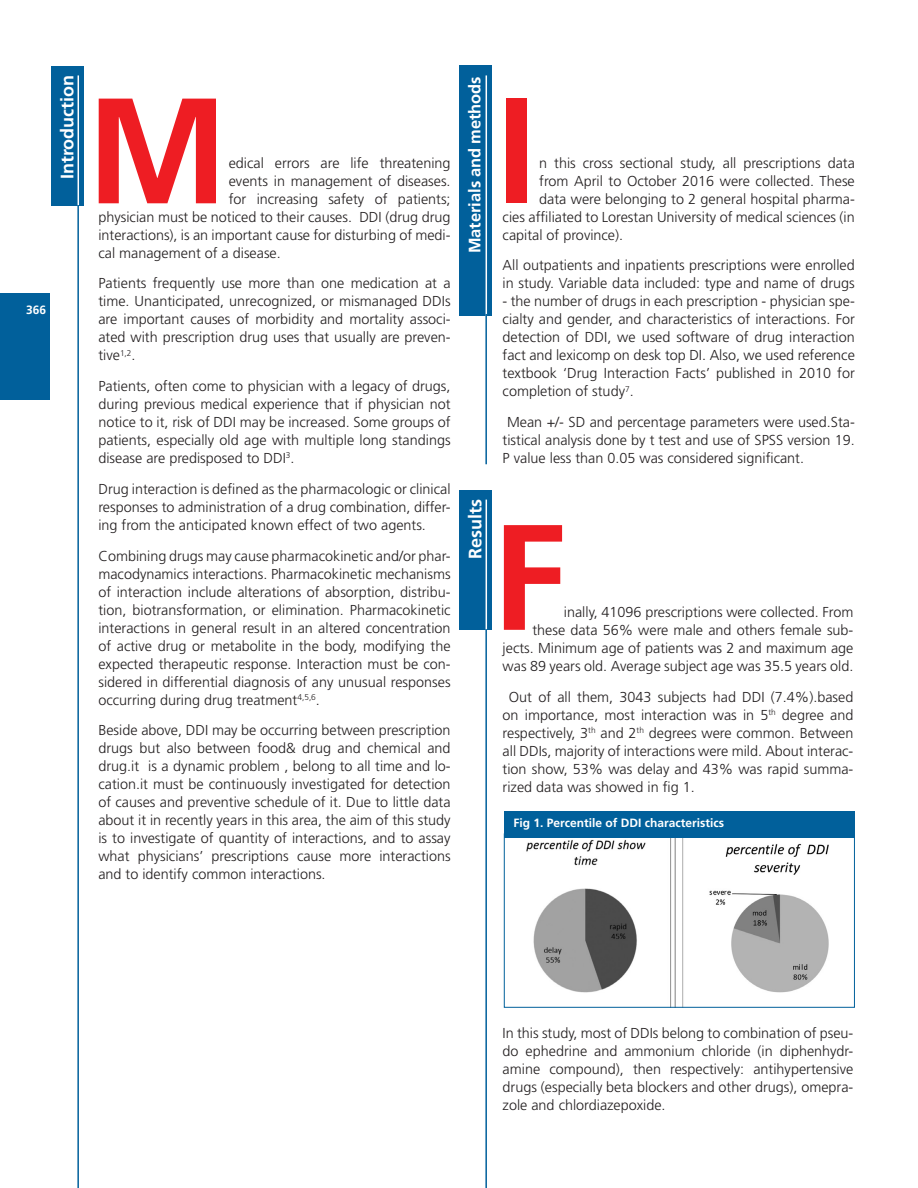
<style>
.page{position:relative;width:918px;height:1188px;background:#fff}
.page>*{position:absolute;margin:0;border:0;box-sizing:border-box;transform-origin:0 0}
.t1{font:700 18px "Frutiger";color:#fff}
.t2{font:700 16.5px "Frutiger";color:#fff}
.t3{font:300 14.4px/18px "Frutiger";color:#231f20;text-align:justify}
.t4{font:700 12px "Frutiger";color:#fff}
</style>
<div class="page">
<div style="left:0;top:293px;width:50px;height:107px;background:#01609b"></div>
<div style="left:52px;top:66px;width:32px;height:140px;background:#01609b"></div>
<hr style="left:78px;top:75px;width:1px;height:131px;background:#fff">
<hr style="left:77px;top:205px;width:2px;height:983px;background:#01609b">
<svg style="left:99px;top:99px;width:117px;height:104px"></svg>
<div style="left:506px;top:99px;width:21px;height:104px;background:#ee1d23"></div>
<div style="left:460px;top:66px;width:32px;height:250px;background:#01609b"></div>
<hr style="left:486px;top:75px;width:1px;height:241px;background:#fff">
<hr style="left:485px;top:314px;width:2px;height:150px;background:#01609b">
<div style="left:460px;top:490px;width:32px;height:140px;background:#01609b"></div>
<hr style="left:486px;top:500px;width:1px;height:130px;background:#fff">
<hr style="left:485px;top:629px;width:2px;height:559px;background:#01609b">
<svg style="left:504px;top:525px;width:58px;height:105px"></svg>
<img style="left:526px;top:838px;width:303px;height:168px">
<div style="left:504px;top:834px;width:351px;height:174px;border:1px solid #01609b"></div>
<div style="left:504px;top:811px;width:351px;height:27px;background:#01609b"></div>
<p class="t4" style="left:26px;top:303px;width:22px">366</p>
<p class="t1" style="left:57px;top:179px;width:106px;rotate:-90deg">Introduction</p>
<p class="t2" style="left:465px;top:253px;width:179px;rotate:-90deg">Materials and methods</p>
<p class="t3" style="left:229px;top:154px;width:223px">edical errors are life threatening</p>
<p class="t3" style="left:229px;top:172px;width:223px">events in management of diseases.</p>
<p class="t3" style="left:229px;top:190px;width:223px">for increasing safety of patients;</p>
<p class="t3" style="left:98px;top:208px;width:354px">physician must be noticed to their causes. DDI (drug drug</p>
<p class="t3" style="left:98px;top:226px;width:354px">interactions), is an important cause for disturbing of medi-</p>
<p class="t3" style="left:98px;top:244px;width:184px">cal management of a disease.</p>
<p class="t3" style="left:98px;top:275px;width:354px">Patients frequently use more than one medication at a time. Unanticipated, unrecognized, or mismanaged DDIs are important causes of morbidity and mortality associ&shy;ated with prescription drug uses that usually are preven&shy;tive<sup>1,2</sup>.</p>
<p class="t3" style="left:98px;top:377px;width:354px">Patients, often come to physician with a legacy of drugs, during previous medical experience that if physician not notice to it, risk of DDI may be increased. Some groups of patients, especially old age with multiple long standings disease are predisposed to DDI<sup>3</sup>.</p>
<p class="t3" style="left:98px;top:480px;width:354px">Drug interaction is defined as the pharmacologic or clinical responses to administration of a drug combination, differ&shy;ing from the anticipated known effect of two agents.</p>
<p class="t3" style="left:98px;top:547px;width:354px">Combining drugs may cause pharmacokinetic and/or phar&shy;macodynamics interactions. Pharmacokinetic mechanisms of interaction include alterations of absorption, distribu&shy;tion, biotransformation, or elimination. Pharmacokinetic interactions in general result in an altered concentration of active drug or metabolite in the body, modifying the expected therapeutic response. Interaction must be con&shy;sidered in differential diagnosis of any unusual responses occurring during drug treatment<sup>4,5,6</sup>.</p>
<p class="t3" style="left:98px;top:722px;width:354px">Beside above, DDI may be occurring between prescription drugs but also between food&amp; drug and chemical and drug.it is a dynamic problem , belong to all time and lo&shy;cation.it must be continuously investigated for detection of causes and preventive schedule of it. Due to little data about it in recently years in this area, the aim of this study is to investigate of quantity of interactions, and to assay what physicians’ prescriptions cause more interactions and to identify common interactions.</p>
<p class="t1" style="left:465px;top:559px;width:61px;rotate:-90deg">Results</p>
<p class="t3" style="left:539px;top:154px;width:317px">n this cross sectional study, all prescriptions data</p>
<p class="t3" style="left:539px;top:172px;width:317px">from April to October 2016 were collected. These</p>
<p class="t3" style="left:539px;top:190px;width:317px">data were belonging to 2 general hospital pharma-</p>
<p class="t3" style="left:503px;top:208px;width:354px">cies affiliated to Lorestan University of medical sciences (in</p>
<p class="t3" style="left:503px;top:226px;width:122px">capital of province).</p>
<p class="t3" style="left:503px;top:257px;width:354px">All outpatients and inpatients prescriptions were enrolled in study. Variable data included: type and name of drugs</p>
<p class="t3" style="left:503px;top:293px;width:354px">- the number of drugs in each prescription - physician spe&shy;cialty and gender, and characteristics of interactions. For detection of DDI, we used software of drug interaction fact and lexicomp on desk top DI. Also, we used reference textbook ‘Drug Interaction Facts’ published in 2010 for completion of study<sup>7</sup>.</p>
<p class="t3" style="left:503px;top:413px;width:354px;text-indent:4px">Mean +/- SD and percentage parameters were used.Sta&shy;tistical analysis done by t test and use of SPSS version 19.<br>P value less than 0.05 was considered significant.</p>
<p class="t3" style="left:503px;top:603px;width:352px;text-align:right">inally, 41096 prescriptions were collected. From<br>these data 56% were male and others female sub&shy;jects. Minimum age of patients was 2 and maximum age was 89 years old. Average subject age was 35.5 years old.</p>
<p class="t3" style="left:503px;top:688px;width:352px;text-indent:6px">Out of all them, 3043 subjects had DDI (7.4%).based on importance, most interaction was in 5<sup>th</sup> degree and respectively, 3<sup>th</sup> and 2<sup>th</sup> degrees were common. Between all DDIs, majority of interactions were mild. About interac&shy;tion show, 53% was delay and 43% was rapid summa&shy;rized data was showed in fig 1.</p>
<p class="t4" style="left:514px;top:816px;width:212px">Fig 1. Percentile of DDI characteristics</p>
<p class="t3" style="left:503px;top:1024px;width:352px">In this study, most of DDIs belong to combination of pseu&shy;do ephedrine and ammonium chloride (in diphenhydr&shy;amine compound), then respectively: antihypertensive drugs (especially beta blockers and other drugs), omepra&shy;zole and chlordiazepoxide.</p>
</div>
